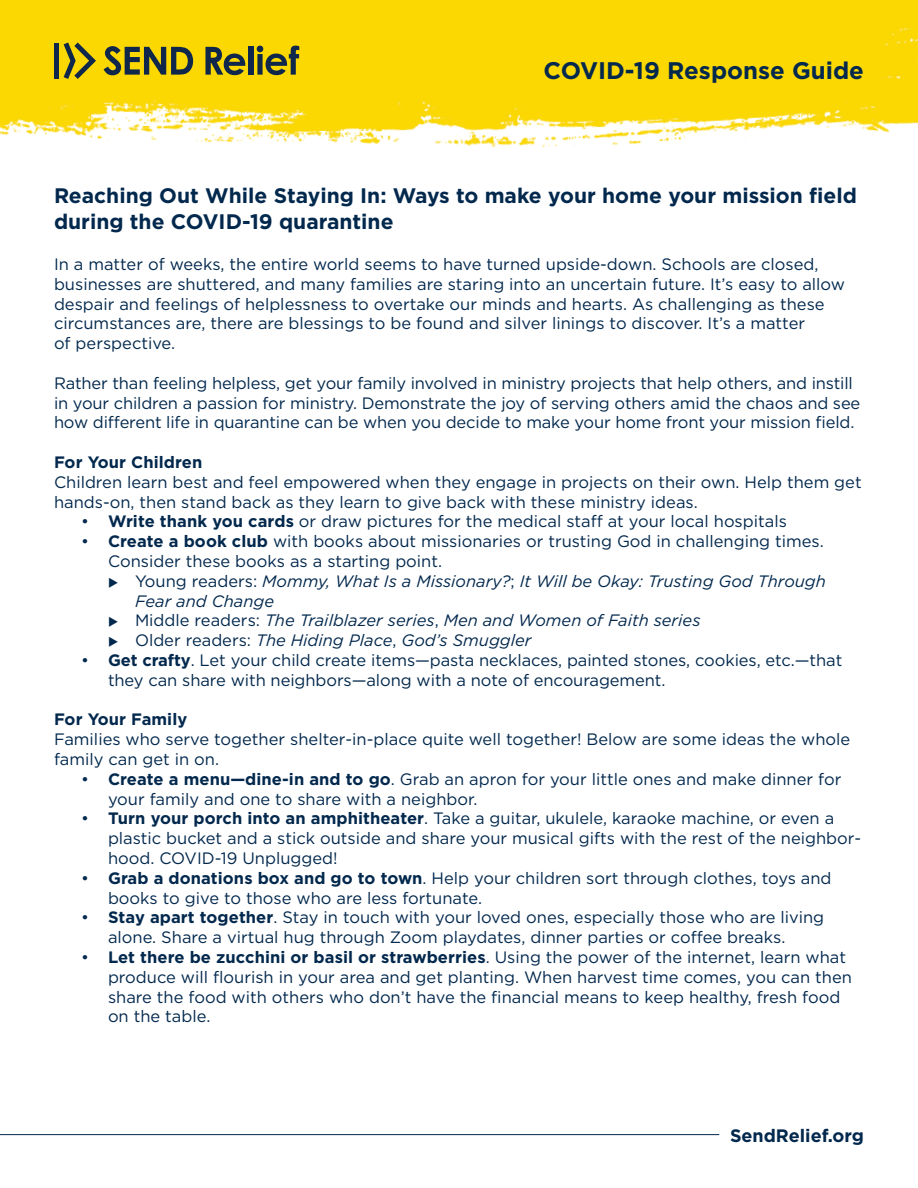
<style>
.page{position:relative;width:918px;height:1188px;background:#fff}
.page>*{position:absolute;margin:0;border:0;box-sizing:border-box;transform-origin:0 0}
.t1{font:700 24px "Gotham";color:#02284d}
.Headline_1{font:700 21px/25.2px "Gotham";color:#02284d}
.t2{font:700 18px "Gotham";color:#02284d}
.Body_Copy{font:16.5px/19.8px "Gotham";color:#02284d}
.t3{font:italic 16.5px/19.8px "Gotham";color:#02284d}
.Body_Copy-2{font:700 16.5px "Gotham";letter-spacing:.005em;color:#02284d}
.s1{font-weight:700}
.s2{font-style:normal}
</style>
<div class="page">
<img style="left:0;top:0;width:918px;height:148px">
<div style="left:54px;top:43px;width:5px;height:36px;background:#0e274b"></div>
<svg style="left:64px;top:43px;width:32px;height:36px"></svg>
<svg style="left:104px;top:46px;width:89px;height:29px;background:#807c27"></svg>
<svg style="left:205px;top:47px;width:40px;height:28px"></svg>
<div style="left:248px;top:46px;width:5px;height:29px;background:#0e274b"></div>
<svg style="left:257px;top:46px;width:42px;height:29px"></svg>
<hr style="left:0;top:1134px;width:719px;height:1px;background:#02284d">
<p class="t1" style="left:543px;top:57px;width:322px">COVID-19 Response Guide</p>
<p class="Headline_1" style="left:54px;top:183px;width:805px">Reaching Out While Staying In: Ways to make your home your mission field during the COVID-19 quarantine</p>
<p class="Body_Copy" style="left:54px;top:254px;width:793px">In a matter of weeks, the entire world seems to have turned upside-down. Schools are closed, businesses are shuttered, and many families are staring into an uncertain future. It’s easy to allow despair and feelings of helplessness to overtake our minds and hearts. As challenging as these circumstances are, there are blessings to be found and silver linings to discover. It’s a matter<br>of perspective.</p>
<p class="Body_Copy" style="left:54px;top:373px;width:808px">Rather than feeling helpless, get your family involved in ministry projects that help others, and instill in your children a passion for ministry. Demonstrate the joy of serving others amid the chaos and see how different life in quarantine can be when you decide to make your home front your mission field.</p>
<p class="Body_Copy-2" style="left:54px;top:453px;width:150px">For Your Children</p>
<p class="Body_Copy" style="left:54px;top:472px;width:809px">Children learn best and feel empowered when they engage in projects on their own. Help them get hands-on, then stand back as they learn to give back with these ministry ideas.</p>
<p class="Body_Copy" style="left:81px;top:511px;width:707px">• <span class="s1">Write thank you cards</span> or draw pictures for the medical staff at your local hospitals</p>
<p class="Body_Copy" style="left:108px;top:531px;width:717px;text-indent:-27px">• <span class="s1">Create a book club</span> with books about missionaries or trusting God in challenging times.<br>Consider these books as a starting point.</p>
<p class="t3" style="left:135px;top:571px;width:692px"><span class="s2">Young readers:</span> Mommy, What Is a Missionary?<span class="s2">;</span> It Will be Okay: Trusting God Through<br>Fear and Change</p>
<p class="t3" style="left:135px;top:610px;width:567px"><span class="s2">Middle readers:</span> The Trailblazer series<span class="s2">,</span> Men and Women of Faith series</p>
<p class="t3" style="left:135px;top:630px;width:398px"><span class="s2">Older readers:</span> The Hiding Place<span class="s2">,</span> God’s Smuggler</p>
<p class="Body_Copy" style="left:108px;top:650px;width:736px;text-indent:-27px">• <span class="s1">Get crafty</span>. Let your child create items—pasta necklaces, painted stones, cookies, etc.—that they can share with neighbors—along with a note of encouragement.</p>
<p class="Body_Copy-2" style="left:54px;top:710px;width:135px">For Your Family</p>
<p class="Body_Copy" style="left:54px;top:729px;width:798px">Families who serve together shelter-in-place quite well together! Below are some ideas the whole family can get in on.</p>
<p class="Body_Copy" style="left:108px;top:769px;width:735px;text-indent:-27px">• <span class="s1">Create a menu—dine-in and to go</span>. Grab an apron for your little ones and make dinner for your family and one to share with a neighbor.</p>
<p class="Body_Copy" style="left:108px;top:808px;width:755px;text-indent:-27px">• <span class="s1">Turn your porch into an amphitheater</span>. Take a guitar, ukulele, karaoke machine, or even a plastic bucket and a stick outside and share your musical gifts with the rest of the neighbor&shy;hood. COVID-19 Unplugged!</p>
<p class="Body_Copy" style="left:108px;top:868px;width:725px;text-indent:-27px">• <span class="s1">Grab a donations box and go to town</span>. Help your children sort through clothes, toys and books to give to those who are less fortunate.</p>
<p class="Body_Copy" style="left:108px;top:907px;width:718px;text-indent:-27px">• <span class="s1">Stay apart together</span>. Stay in touch with your loved ones, especially those who are living alone. Share a virtual hug through Zoom playdates, dinner parties or coffee breaks.</p>
<p class="Body_Copy" style="left:108px;top:947px;width:746px;text-indent:-27px">• <span class="s1">Let there be zucchini or basil or strawberries</span>. Using the power of the internet, learn what produce will flourish in your area and get planting. When harvest time comes, you can then share the food with others who don’t have the financial means to keep healthy, fresh food on the table.</p>
<p class="t2" style="left:730px;top:1125px;width:135px">SendRelief.org</p>
</div>
